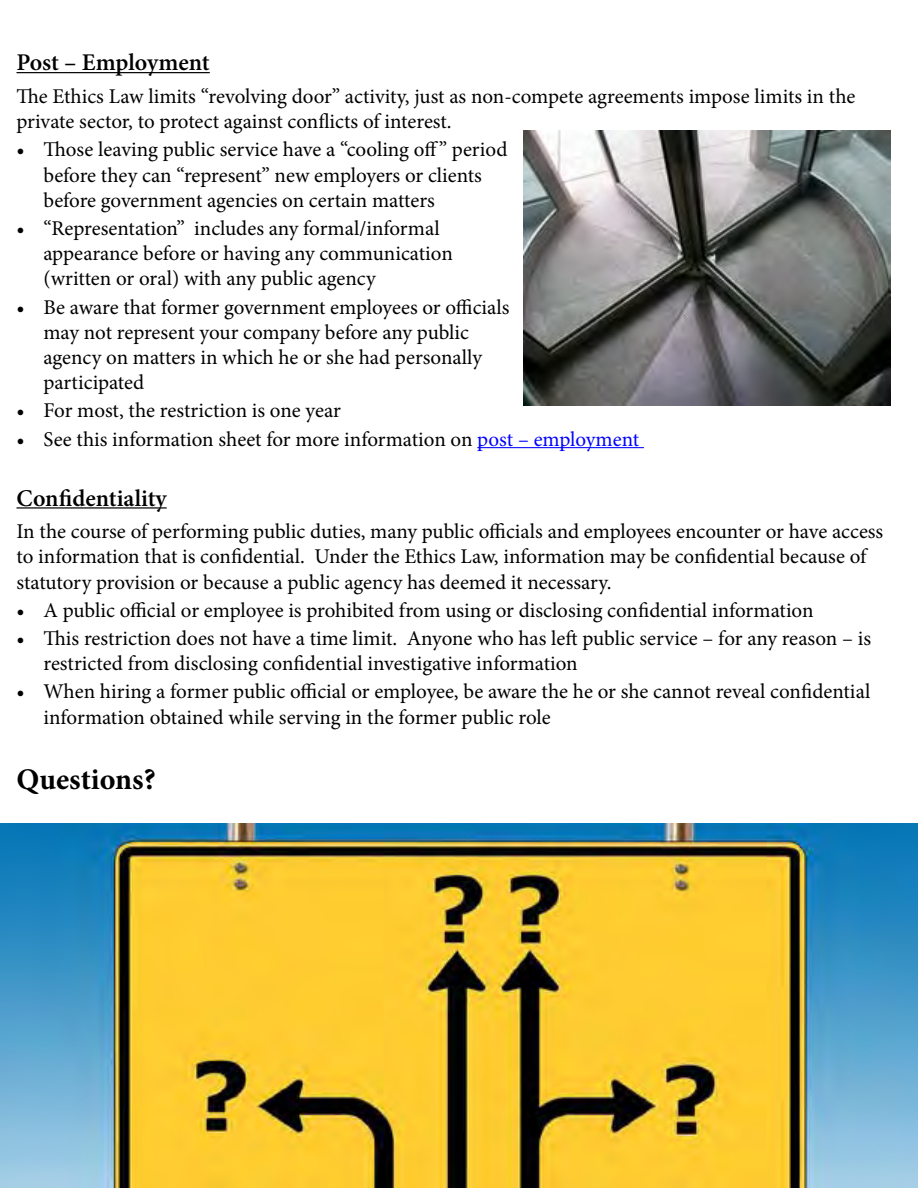
<style>
.page{position:relative;width:918px;height:1188px;background:#fff}
.page>*{position:absolute;margin:0;border:0;box-sizing:border-box;transform-origin:0 0}
.t1{font:700 30px "Minion Pro";color:#000}
.t2{font:600 24px "Minion Pro";color:#000}
.t3{font:21px/25.2px "Minion Pro";color:#000}
.s1{color:#00f}
</style>
<div class="page">
<hr style="left:16px;top:72px;width:194px;height:1px;background:#000">
<hr style="left:477px;top:447px;width:167px;height:1px;background:#00f">
<hr style="left:16px;top:507px;width:151px;height:2px;background:#000">
<img style="left:524px;top:130px;width:367px;height:276px">
<img style="left:0;top:824px;width:918px;height:364px">
<p class="t2" style="left:16px;top:46px;width:195px">Post – Employment</p>
<p class="t3" style="left:16px;top:84px;width:840px">The Ethics Law limits “revolving door” activity, just as non-compete agreements impose limits in the private sector, to protect against conflicts of interest.</p>
<p class="t3" style="left:44px;top:137px;width:466px;text-indent:-27px">• Those leaving public service have a “cooling off” period before they can “represent” new employers or clients before government agencies on certain matters</p>
<p class="t3" style="left:44px;top:216px;width:411px;text-indent:-27px">• “Representation” includes any formal/informal appearance before or having any communication (written or oral) with any public agency</p>
<p class="t3" style="left:44px;top:294px;width:468px;text-indent:-27px">• Be aware that former government employees or officials may not represent your company before any public agency on matters in which he or she had personally participated</p>
<p class="t3" style="left:16px;top:398px;width:326px">• For most, the restriction is one year</p>
<p class="t3" style="left:16px;top:426px;width:624px">• See this information sheet for more information on <span class="s1">post – employment</span></p>
<p class="t2" style="left:16px;top:481px;width:152px">Confidentiality</p>
<p class="t3" style="left:16px;top:519px;width:868px">In the course of performing public duties, many public officials and employees encounter or have access to information that is confidential. Under the Ethics Law, information may be confidential because of statutory provision or because a public agency has deemed it necessary.</p>
<p class="t3" style="left:16px;top:598px;width:799px">• A public official or employee is prohibited from using or disclosing confidential information</p>
<p class="t3" style="left:44px;top:626px;width:829px;text-indent:-27px">• This restriction does not have a time limit. Anyone who has left public service – for any reason – is restricted from disclosing confidential investigative information</p>
<p class="t3" style="left:44px;top:679px;width:828px;text-indent:-27px">• When hiring a former public official or employee, be aware the he or she cannot reveal confidential information obtained while serving in the former public role</p>
<h1 class="t1" style="left:16px;top:759px;width:141px">Questions?</h1>
</div>
